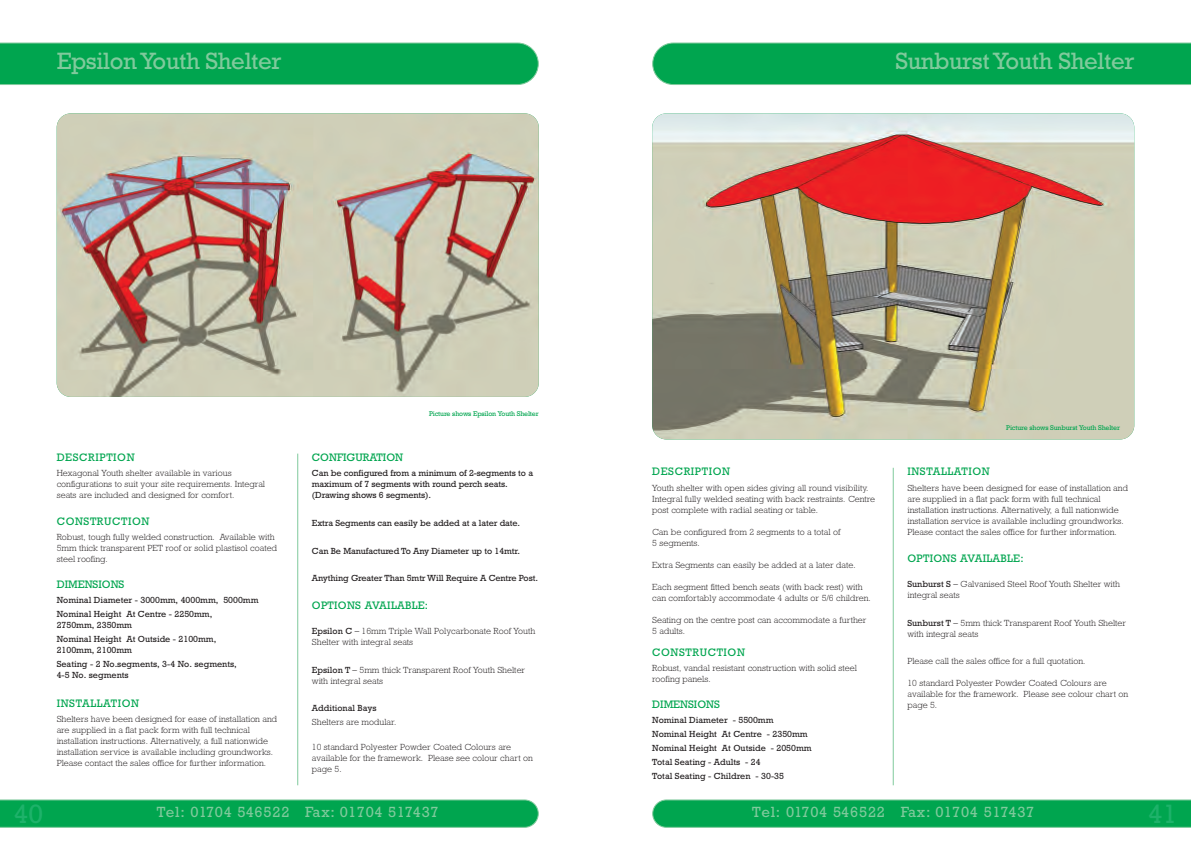
<style>
.page{position:relative;width:1191px;height:842px;background:#fff}
.page>*{position:absolute;margin:0;border:0;box-sizing:border-box;transform-origin:0 0}
.t1{font:27px "M Rockwell";color:#1eb26a}
.t2{font:24px "Rockwell";letter-spacing:-.015em;color:#80ca9c}
.t3{font:15px "M Rockwell";letter-spacing:.03em;color:#80ca9c}
.t4{font:11px "M Rockwell";letter-spacing:.055em;color:#00a54f}
.t5{font:11px "M Rockwell";letter-spacing:.025em;color:#00a54f}
.t6{font:11px "M Rockwell";color:#00a54f}
.t7{font:300 9px/11px "M Rockwell";color:#231f20}
.t8{font:9px/13.8px "M Rockwell";color:#231f20}
.t9{font:9px/11px "Rockwell";letter-spacing:-.01em;color:#231f20}
.t10{font:7px "M Rockwell";letter-spacing:-.02em;color:#00a54f}
.s1{font-family:"Rockwell";font-weight:400}
</style>
<div class="page">
<div style="left:652px;top:43px;width:539px;height:42px;background:#00a54f"></div>
<svg style="left:652px;top:799px;width:539px;height:29px;background:#0fa958"></svg>
<div style="left:0;top:43px;width:539px;height:42px;background:#00a54f"></div>
<svg style="left:0;top:799px;width:539px;height:29px;background:#0fa958"></svg>
<img style="left:57px;top:113px;width:482px;height:284px;border-radius:14px">
<hr style="left:297px;top:454px;width:1px;height:331px;background:#80ca9c">
<img style="left:652px;top:113px;width:482px;height:326px;border-radius:14px">
<hr style="left:892px;top:468px;width:1px;height:317px;background:#80ca9c">
<h2 class="t2" style="left:57px;top:47px;width:226px">Epsilon Youth Shelter</h2>
<h2 class="t2" style="left:895px;top:47px;width:240px">Sunburst Youth Shelter</h2>
<p class="t4" style="left:57px;top:454px;width:79px">DESCRIPTION</p>
<p class="t7" style="left:57px;top:469px;width:210px">Hexagonal Youth shelter available in various configurations to suit your site requirements. Integral seats are included and designed for comfort.</p>
<p class="t4" style="left:57px;top:517px;width:94px">CONSTRUCTION</p>
<p class="t7" style="left:57px;top:532px;width:222px">Robust, tough fully welded construction. Available with<br>5mm thick transparent PET roof or solid plastisol coated steel roofing.</p>
<p class="t6" style="left:57px;top:581px;width:69px">DIMENSIONS</p>
<p class="t8" style="left:57px;top:594px;width:203px">Nominal Diameter - 3000mm, 4000mm, 5000mm<br>Nominal Height At Centre - 2250mm,</p>
<p class="t8" style="left:57px;top:619px;width:161px">2750mm, 2350mm<br>Nominal Height At Outside - 2100mm,</p>
<p class="t8" style="left:57px;top:644px;width:182px">2100mm, 2100mm<br>Seating - 2 No.segments, 3-4 No. segments,</p>
<p class="t8" style="left:57px;top:669px;width:73px">4-5 No. segments</p>
<p class="t4" style="left:57px;top:699px;width:84px">INSTALLATION</p>
<p class="t7" style="left:57px;top:715px;width:222px">Shelters have been designed for ease of installation and are supplied in a flat pack form with full technical installation instructions. Alternatively, a full nationwide installation service is available including groundworks.<br>Please contact the sales office for further information.</p>
<p class="t10" style="left:429px;top:411px;width:111px">Picture shows Epsilon Youth Shelter</p>
<p class="t6" style="left:312px;top:454px;width:93px">CONFIGURATION</p>
<p class="t9" style="left:312px;top:468px;width:223px">Can be configured from a minimum of 2-segments to a maximum of 7 segments with round perch seats. (Drawing shows 6 segments).</p>
<p class="t9" style="left:312px;top:517px;width:210px">Extra Segments can easily be added at a later date.</p>
<p class="t9" style="left:312px;top:545px;width:210px">Can Be Manufactured To Any Diameter up to 14mtr.</p>
<p class="t9" style="left:312px;top:573px;width:227px">Anything Greater Than 5mtr Will Require A Centre Post.</p>
<p class="t5" style="left:312px;top:601px;width:118px">OPTIONS AVAILABLE:</p>
<p class="t7" style="left:312px;top:626px;width:225px"><span class="s1">Epsilon C</span> – 16mm Triple Wall Polycarbonate Roof Youth<br>Shelter with integral seats</p>
<p class="t7" style="left:312px;top:665px;width:215px"><span class="s1">Epsilon T</span> – 5mm thick Transparent Roof Youth Shelter with integral seats</p>
<p class="t9" style="left:312px;top:703px;width:66px">Additional Bays</p>
<p class="t7" style="left:312px;top:717px;width:86px">Shelters are modular.</p>
<p class="t7" style="left:312px;top:742px;width:222px">10 standard Polyester Powder Coated Colours are available for the framework. Please see colour chart on page 5.</p>
<h1 class="t1" style="left:14px;top:804px;width:31px">40</h1>
<h3 class="t3" style="left:157px;top:807px;width:283px">Tel: 01704 546522 Fax: 01704 517437</h3>
<p class="t4" style="left:652px;top:468px;width:79px">DESCRIPTION</p>
<p class="t7" style="left:652px;top:483px;width:224px">Youth shelter with open sides giving all round visibility.<br>Integral fully welded seating with back restraints. Centre post complete with radial seating or table.</p>
<p class="t7" style="left:652px;top:527px;width:190px">Can be configured from 2 segments to a total of<br>5 segments.</p>
<p class="t7" style="left:652px;top:560px;width:205px">Extra Segments can easily be added at a later date.</p>
<p class="t7" style="left:652px;top:582px;width:220px">Each segment fitted bench seats (with back rest) with can comfortably accommodate 4 adults or 5/6 children.</p>
<p class="t7" style="left:652px;top:615px;width:216px">Seating on the centre post can accommodate a further<br>5 adults.</p>
<p class="t4" style="left:652px;top:648px;width:94px">CONSTRUCTION</p>
<p class="t7" style="left:652px;top:663px;width:206px">Robust, vandal resistant construction with solid steel roofing panels.</p>
<p class="t6" style="left:652px;top:700px;width:69px">DIMENSIONS</p>
<p class="t8" style="left:652px;top:714px;width:161px">Nominal Diameter - 5500mm<br>Nominal Height At Centre - 2350mm<br>Nominal Height At Outside - 2050mm<br>Total Seating - Adults - 24<br>Total Seating - Children - 30-35</p>
<p class="t10" style="left:1006px;top:425px;width:115px">Picture shows Sunburst Youth Shelter</p>
<p class="t4" style="left:907px;top:468px;width:84px">INSTALLATION</p>
<p class="t7" style="left:907px;top:483px;width:222px">Shelters have been designed for ease of installation and are supplied in a flat pack form with full technical installation instructions. Alternatively, a full nationwide installation service is available including groundworks.<br>Please contact the sales office for further information.</p>
<p class="t5" style="left:907px;top:555px;width:118px">OPTIONS AVAILABLE:</p>
<p class="t7" style="left:907px;top:579px;width:214px"><span class="s1">Sunburst S</span> – Galvanised Steel Roof Youth Shelter with integral seats</p>
<p class="t7" style="left:907px;top:618px;width:220px"><span class="s1">Sunburst T</span> – 5mm thick Transparent Roof Youth Shelter with integral seats</p>
<p class="t7" style="left:907px;top:657px;width:179px">Please call the sales office for a full quotation.</p>
<p class="t7" style="left:907px;top:679px;width:222px">10 standard Polyester Powder Coated Colours are available for the framework. Please see colour chart on page 5.</p>
<h3 class="t3" style="left:752px;top:807px;width:283px">Tel: 01704 546522 Fax: 01704 517437</h3>
<h1 class="t1" style="left:1148px;top:804px;width:31px">41</h1>
</div>
